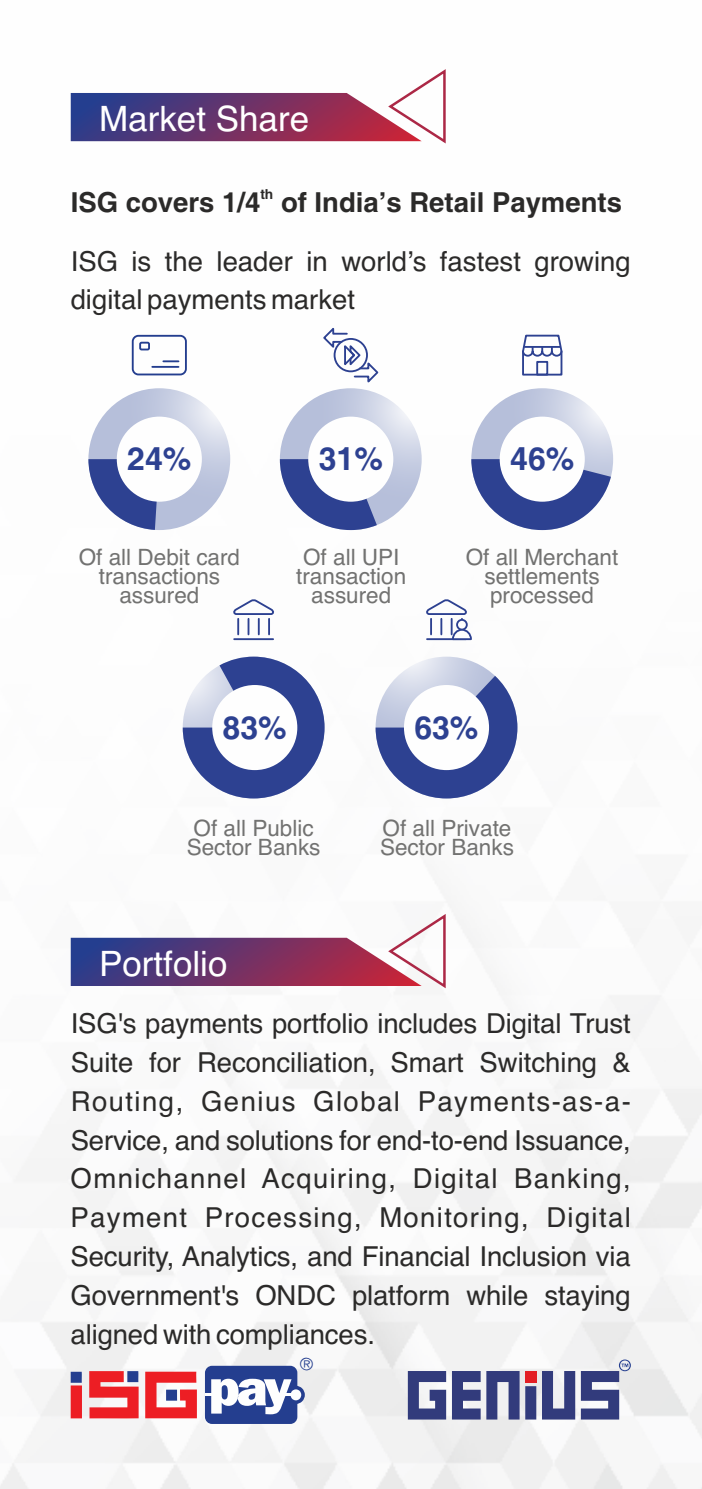
<style>
.page{position:relative;width:702px;height:1489px;background:#fff}
.page>*{position:absolute;margin:0;border:0;box-sizing:border-box;transform-origin:0 0}
.t1{font:35px "Helvetica";color:#fff}
.t2{font:700 32px "Helvetica";color:#2d4191}
.t3{font:27.5px/38.8px "Helvetica";color:#2b2a29;text-align:justify}
.t4{font:700 27.5px "Helvetica";color:#2b2a29}
.t5{font:22.5px/19.2px "Helvetica";color:#727271;text-align:center}
.t6{font:16.5px "Helvetica";color:#243e8f}
.t7{font:700 13.75px "Helvetica";color:#2b2a29}
</style>
<div class="page">
<img style="left:0;top:435px;width:701px;height:1053px">
<svg style="left:71px;top:69px;width:375px;height:75px"></svg>
<svg style="left:88px;top:388px;width:142px;height:142px;background:#c2cae0"></svg>
<svg style="left:88px;top:459px;width:71px;height:71px"></svg>
<div style="left:117px;top:416px;width:85px;height:85px;background:#fefefe;border-radius:50%"></div>
<svg style="left:280px;top:388px;width:141px;height:142px;background:#c3cbe0"></svg>
<svg style="left:280px;top:459px;width:97px;height:71px"></svg>
<div style="left:308px;top:416px;width:85px;height:85px;background:#fefefe;border-radius:50%"></div>
<svg style="left:471px;top:388px;width:142px;height:142px;background:#c7cee2"></svg>
<svg style="left:471px;top:459px;width:140px;height:71px"></svg>
<div style="left:499px;top:416px;width:85px;height:85px;background:#fefefe;border-radius:50%"></div>
<svg style="left:183px;top:656px;width:141px;height:142px"></svg>
<div style="left:212px;top:685px;width:85px;height:85px;background:#fefefe;border-radius:50%"></div>
<svg style="left:375px;top:656px;width:142px;height:142px"></svg>
<svg style="left:375px;top:676px;width:142px;height:122px"></svg>
<div style="left:404px;top:685px;width:85px;height:85px;background:#fefefe;border-radius:50%"></div>
<div style="left:132px;top:335px;width:55px;height:40px;border:2px solid #243e8f;border-radius:6px"></div>
<div style="left:139px;top:342px;width:11px;height:8px;border:2px solid #243e8f"></div>
<svg style="left:163px;top:360px;width:15px;height:2px"></svg>
<hr style="left:152px;top:366px;width:26px;height:2px;background:#243e8f">
<svg style="left:323px;top:328px;width:56px;height:55px"></svg>
<svg style="left:522px;top:334px;width:41px;height:42px"></svg>
<div style="left:536px;top:361px;width:12px;height:14px;border:2px solid #2d4191"></div>
<hr style="left:234px;top:638px;width:39px;height:2px;background:#2d4191">
<svg style="left:232px;top:597px;width:45px;height:37px"></svg>
<svg style="left:425px;top:597px;width:48px;height:44px"></svg>
<svg style="left:71px;top:912px;width:377px;height:78px"></svg>
<svg style="left:408px;top:1359px;width:222px;height:60px"></svg>
<div style="left:205px;top:1365px;width:92px;height:58px;background:#243e8f;border-radius:7px"></div>
<svg style="left:145px;top:1371px;width:52px;height:47px"></svg>
<svg style="left:89px;top:1370px;width:50px;height:48px"></svg>
<svg style="left:71px;top:1371px;width:11px;height:47px"></svg>
<svg style="left:205px;top:1378px;width:100px;height:36px"></svg>
<p class="t1" style="left:99px;top:105px;width:212px">Market Share</p>
<p class="t7" style="left:260px;top:188px;width:14px">th</p>
<p class="t4" style="left:71px;top:192px;width:552px">ISG covers 1/4 of India’s Retail Payments</p>
<p class="t3" style="left:71px;top:243px;width:561px">ISG is the leader in world’s fastest growing digital payments market</p>
<p class="t2" style="left:127px;top:447px;width:66px">24%</p>
<p class="t2" style="left:319px;top:447px;width:66px">31%</p>
<p class="t2" style="left:510px;top:447px;width:66px">46%</p>
<p class="t5" style="left:79px;top:548px;width:163px">Of all Debit card transactions assured</p>
<p class="t5" style="left:296px;top:548px;width:112px">Of all UPI transaction assured</p>
<p class="t5" style="left:465px;top:548px;width:154px">Of all Merchant settlements processed</p>
<p class="t2" style="left:223px;top:715px;width:66px">83%</p>
<p class="t2" style="left:414px;top:715px;width:66px">63%</p>
<p class="t5" style="left:187px;top:819px;width:135px">Of all Public<br>Sector Banks</p>
<p class="t5" style="left:380px;top:819px;width:135px;text-align:left">Of all Private<br>Sector Banks</p>
<p class="t1" style="left:99px;top:949px;width:130px">Portfolio</p>
<p class="t3" style="left:71px;top:1005px;width:561px">ISG's payments portfolio includes Digital Trust Suite for Reconciliation, Smart Switching &amp; Routing, Genius Global Payments-as-a-Service, and solutions for end-to-end Issuance, Omnichannel Acquiring, Digital Banking, Payment Processing, Monitoring, Digital Security, Analytics, and Financial Inclusion via Government's ONDC platform while staying aligned with compliances.</p>
<p class="t6" style="left:300px;top:1357px;width:14px">®</p>
</div>
